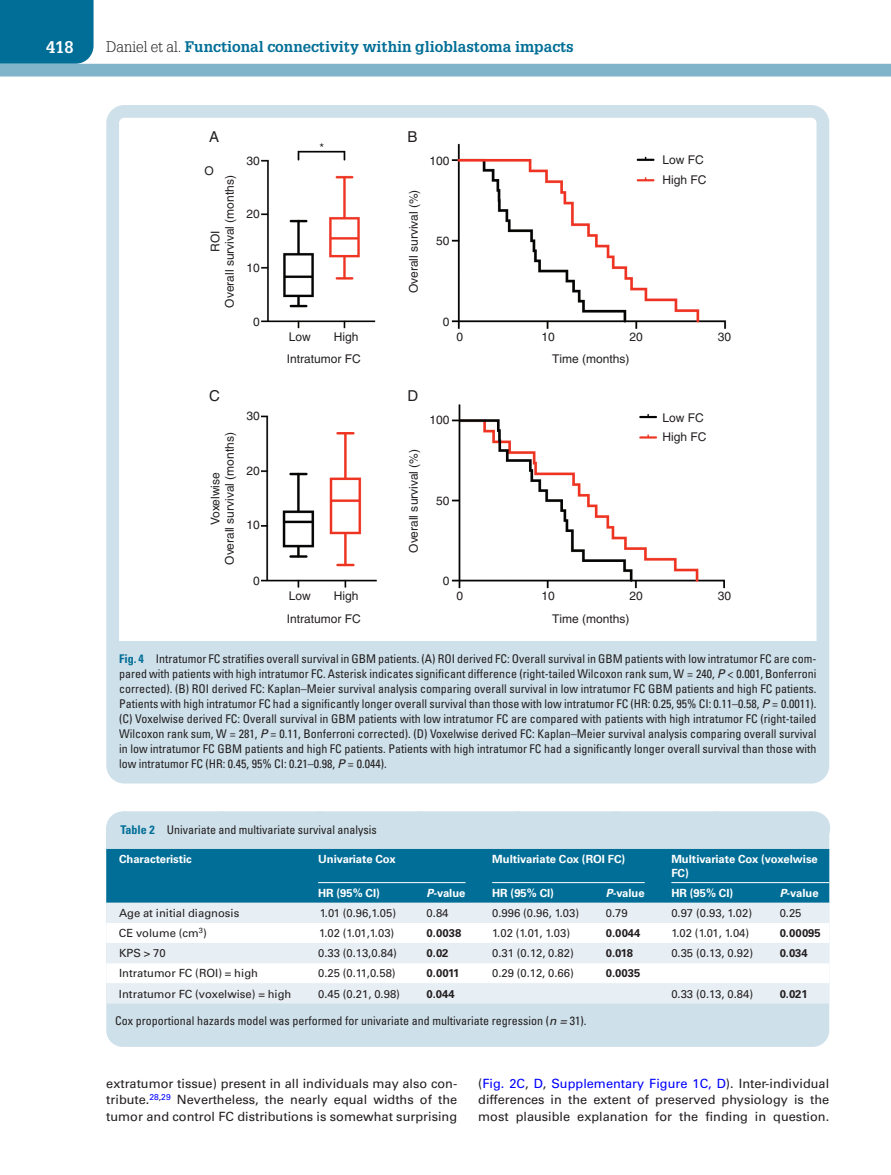
<style>
.page{position:relative;width:891px;height:1175px;background:#fff}
.page>*{position:absolute;margin:0;border:0;box-sizing:border-box;transform-origin:0 0}
.t1{font:700 16.5px "Glypha LT Std";color:#fff}
.t2{font:700 15px "Glypha LT Std";color:#006e96}
.t3{font:15px "Helvetica";color:#231f20}
.t4{font:12.75px/16.5px "Univers LT Std";color:#231f20;text-align:justify}
.t5{font:condensed 12px/15px "Univers LT Std";color:#231f20;text-align:justify}
.t6{font:12px/14.4px "Helvetica";color:#231f20;text-align:center}
.t7{font:11.25px "Univers LT Std";color:#231f20}
.t8{font:700 11.25px/13.5px "Univers LT Std";color:#fff}
.t9{font:700 11.25px "Univers LT Std";color:#231f20}
.s1{font-weight:300;color:#231f20}
.s2{font-weight:700;color:#006e96}
.s3{font-style:italic;font-stretch:normal}
.s4{font-style:italic}
.s5{color:#00f}
</style>
<div class="page">
<div style="left:0;top:0;width:94px;height:64px;background:#006e96"></div>
<div style="left:0;top:64px;width:891px;height:12px;background:#7fb4ca"></div>
<div style="left:110px;top:641px;width:716px;height:134px;background:#cee0ea"></div>
<img style="left:261px;top:143px;width:466px;height:445px">
<div style="left:106px;top:105px;width:723px;height:678px;border:13px solid #cee0ea;border-radius:12px"></div>
<div style="left:106px;top:811px;width:723px;height:235px;background:#cee0ea;border-radius:16px"></div>
<svg style="left:106px;top:811px;width:723px;height:91px"></svg>
<div style="left:106px;top:902px;width:723px;height:101px;background:#e8eff4"></div>
<svg style="left:106px;top:923px;width:723px;height:60px;background:#f7f9fb"></svg>
<hr style="left:318px;top:882px;width:148px;height:1px;background:#fff">
<hr style="left:492px;top:882px;width:153px;height:1px;background:#fff">
<hr style="left:671px;top:882px;width:158px;height:1px;background:#fff">
<h1 class="t1" style="left:46px;top:37px;width:29px">418</h1>
<p class="t2" style="left:106px;top:37px;width:469px"><span class="s1">Daniel et al.</span> Functional connectivity within glioblastoma impacts</p>
<p class="t3" style="left:209px;top:128px;width:12px">A</p>
<p class="t6" style="left:208px;top:307px;width:134px;rotate:-90deg">ROI<br>Overall survival (months)</p>
<p class="t6" style="left:205px;top:164px;width:11px">O</p>
<p class="t6" style="left:246px;top:153px;width:15px">30</p>
<p class="t6" style="left:246px;top:207px;width:15px">20</p>
<p class="t6" style="left:246px;top:260px;width:15px">10</p>
<p class="t6" style="left:253px;top:314px;width:8px">0</p>
<p class="t6" style="left:320px;top:140px;width:6px">*</p>
<p class="t3" style="left:408px;top:128px;width:12px">B</p>
<p class="t6" style="left:406px;top:293px;width:105px;rotate:-90deg">Overall survival (%)</p>
<p class="t6" style="left:429px;top:153px;width:22px">100</p>
<p class="t6" style="left:436px;top:234px;width:15px">50</p>
<p class="t6" style="left:443px;top:314px;width:8px">0</p>
<p class="t6" style="left:663px;top:150px;width:46px;line-height:19.4px;text-align:left">Low FC<br>High FC</p>
<p class="t6" style="left:287px;top:325px;width:76px;line-height:22px;text-align:right">High<br>Intratumor FC</p>
<p class="t6" style="left:289px;top:329px;width:23px">Low</p>
<p class="t3" style="left:209px;top:387px;width:12px">C</p>
<p class="t3" style="left:408px;top:387px;width:12px">D</p>
<p class="t6" style="left:208px;top:564px;width:134px;rotate:-90deg">Voxelwise<br>Overall survival (months)</p>
<p class="t6" style="left:246px;top:408px;width:15px">30</p>
<p class="t6" style="left:406px;top:552px;width:105px;rotate:-90deg">Overall survival (%)</p>
<p class="t6" style="left:246px;top:464px;width:15px">20</p>
<p class="t6" style="left:246px;top:517px;width:15px">10</p>
<p class="t6" style="left:253px;top:573px;width:8px">0</p>
<p class="t6" style="left:287px;top:585px;width:76px;line-height:22.2px;text-align:right">High<br>Intratumor FC</p>
<p class="t6" style="left:289px;top:589px;width:23px">Low</p>
<p class="t6" style="left:457px;top:329px;width:8px">0</p>
<p class="t6" style="left:541px;top:329px;width:15px">10</p>
<p class="t6" style="left:630px;top:329px;width:15px">20</p>
<p class="t6" style="left:718px;top:329px;width:15px">30</p>
<p class="t6" style="left:429px;top:413px;width:22px">100</p>
<p class="t6" style="left:436px;top:493px;width:15px">50</p>
<p class="t6" style="left:443px;top:573px;width:8px">0</p>
<p class="t6" style="left:552px;top:351px;width:79px">Time (months)</p>
<p class="t6" style="left:663px;top:408px;width:46px;line-height:19.4px;text-align:left">Low FC<br>High FC</p>
<p class="t6" style="left:457px;top:589px;width:8px">0</p>
<p class="t6" style="left:541px;top:589px;width:15px">10</p>
<p class="t6" style="left:630px;top:589px;width:15px">20</p>
<p class="t6" style="left:718px;top:589px;width:15px">30</p>
<p class="t6" style="left:552px;top:611px;width:79px">Time (months)</p>
<p class="t5" style="left:119px;top:651px;width:699px"><span class="s2">Fig. 4</span> Intratumor FC stratifies overall survival in GBM patients. (A) ROI derived FC: Overall survival in GBM patients with low intratumor FC are com&shy;pared with patients with high intratumor FC. Asterisk indicates significant difference (right-tailed Wilcoxon rank sum, W = 240, <span class="s3">P</span> &lt; 0.001, Bonferroni corrected). (B) ROI derived FC: Kaplan–Meier survival analysis comparing overall survival in low intratumor FC GBM patients and high FC patients.<br>Patients with high intratumor FC had a significantly longer overall survival than those with low intratumor FC (HR: 0.25, 95% CI: 0.11–0.58, <span class="s3">P</span> = 0.0011). (C) Voxelwise derived FC: Overall survival in GBM patients with low intratumor FC are compared with patients with high intratumor FC (right-tailed Wilcoxon rank sum, W = 281, <span class="s3">P</span> = 0.11, Bonferroni corrected). (D) Voxelwise derived FC: Kaplan–Meier survival analysis comparing overall survival in low intratumor FC GBM patients and high FC patients. Patients with high intratumor FC had a significantly longer overall survival than those with low intratumor FC (HR: 0.45, 95% CI: 0.21–0.98, <span class="s3">P</span> = 0.044).</p>
<p class="t5" style="left:121px;top:822px;width:258px"><span class="s2">Table 2</span> Univariate and multivariate survival analysis</p>
<p class="t8" style="left:119px;top:852px;width:74px">Characteristic</p>
<p class="t8" style="left:318px;top:852px;width:79px">Univariate Cox</p>
<p class="t8" style="left:492px;top:852px;width:135px">Multivariate Cox (ROI FC)</p>
<p class="t8" style="left:671px;top:852px;width:148px">Multivariate Cox (voxelwise<br>FC)</p>
<p class="t8" style="left:318px;top:886px;width:63px">HR (95% CI)</p>
<p class="t8" style="left:427px;top:886px;width:40px"><span class="s4">P</span>-value</p>
<p class="t8" style="left:492px;top:886px;width:63px">HR (95% CI)</p>
<p class="t8" style="left:606px;top:886px;width:40px"><span class="s4">P</span>-value</p>
<p class="t8" style="left:671px;top:886px;width:63px">HR (95% CI)</p>
<p class="t8" style="left:780px;top:886px;width:40px"><span class="s4">P</span>-value</p>
<p class="t7" style="left:119px;top:906px;width:122px">Age at initial diagnosis</p>
<p class="t7" style="left:320px;top:906px;width:78px">1.01 (0.96,1.05)</p>
<p class="t7" style="left:427px;top:906px;width:23px">0.84</p>
<p class="t7" style="left:492px;top:906px;width:89px">0.996 (0.96, 1.03)</p>
<p class="t7" style="left:606px;top:906px;width:23px">0.79</p>
<p class="t7" style="left:671px;top:906px;width:82px">0.97 (0.93, 1.02)</p>
<p class="t7" style="left:780px;top:906px;width:23px">0.25</p>
<p class="t7" style="left:119px;top:926px;width:89px">CE volume (cm<sup>3</sup>)</p>
<p class="t7" style="left:319px;top:926px;width:77px">1.02 (1.01,1.03)</p>
<p class="t9" style="left:427px;top:926px;width:36px">0.0038</p>
<p class="t7" style="left:492px;top:926px;width:79px">1.02 (1.01, 1.03)</p>
<p class="t9" style="left:606px;top:926px;width:36px">0.0044</p>
<p class="t7" style="left:671px;top:926px;width:79px">1.02 (1.01, 1.04)</p>
<p class="t9" style="left:780px;top:926px;width:43px">0.00095</p>
<p class="t7" style="left:119px;top:946px;width:48px">KPS &gt; 70</p>
<p class="t7" style="left:318px;top:946px;width:80px">0.33 (0.13,0.84)</p>
<p class="t9" style="left:427px;top:946px;width:23px">0.02</p>
<p class="t7" style="left:492px;top:946px;width:83px">0.31 (0.12, 0.82)</p>
<p class="t9" style="left:606px;top:946px;width:29px">0.018</p>
<p class="t7" style="left:671px;top:946px;width:83px">0.35 (0.13, 0.92)</p>
<p class="t9" style="left:780px;top:946px;width:30px">0.034</p>
<p class="t7" style="left:119px;top:966px;width:141px">Intratumor FC (ROI) = high</p>
<p class="t7" style="left:318px;top:966px;width:79px">0.25 (0.11,0.58)</p>
<p class="t9" style="left:427px;top:966px;width:34px">0.0011</p>
<p class="t7" style="left:492px;top:966px;width:83px">0.29 (0.12, 0.66)</p>
<p class="t9" style="left:606px;top:966px;width:36px">0.0035</p>
<p class="t7" style="left:119px;top:986px;width:174px">Intratumor FC (voxelwise) = high</p>
<p class="t7" style="left:318px;top:986px;width:83px">0.45 (0.21, 0.98)</p>
<p class="t9" style="left:427px;top:987px;width:30px">0.044</p>
<p class="t7" style="left:671px;top:986px;width:83px">0.33 (0.13, 0.84)</p>
<p class="t9" style="left:780px;top:987px;width:30px">0.021</p>
<p class="t5" style="left:115px;top:1013px;width:473px">Cox proportional hazards model was performed for univariate and multivariate regression (<span class="s3">n =</span> 31).</p>
<p class="t4" style="left:106px;top:1075px;width:353px">extratumor tissue) present in all individuals may also con&shy;tribute.<sup>28</sup><sup>,</sup><sup>29</sup> Nevertheless, the nearly equal widths of the tumor and control FC distributions is somewhat surprising</p>
<p class="t4" style="left:478px;top:1075px;width:353px">(<span class="s5">Fig. 2C</span>, <span class="s5">D</span>, <span class="s5">Supplementary Figure 1C, D</span>). Inter-individual differences in the extent of preserved physiology is the most plausible explanation for the finding in question.</p>
</div>
